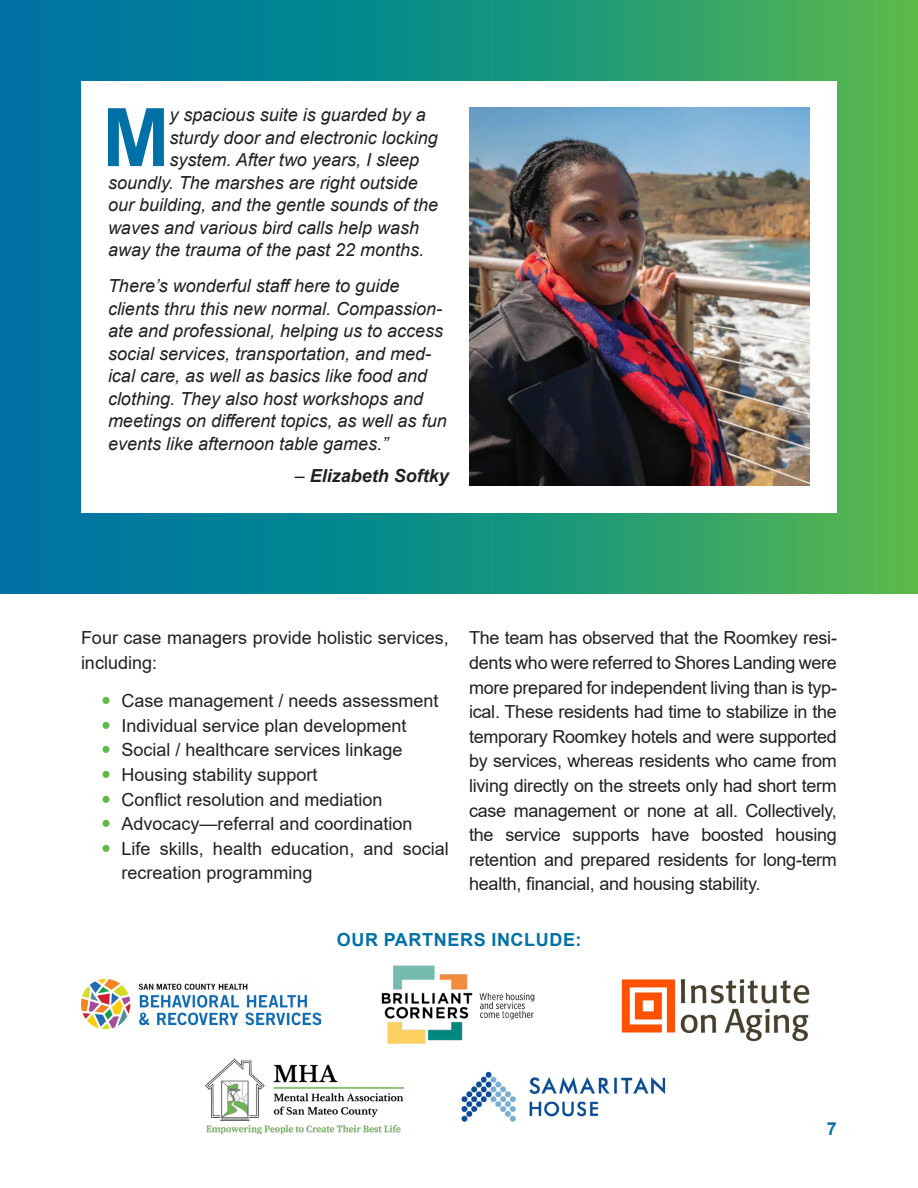
<style>
.page{position:relative;width:918px;height:1188px;background:#fff}
.page>*{position:absolute;margin:0;border:0;box-sizing:border-box;transform-origin:0 0}
.t1{font:700 80.85px "Arial";color:#0071a6}
.Body{font:18px/24.6px "Arial";color:#231f20}
.t2{font:italic 18px/22.5px "Arial";color:#231f20}
.Body-2{font:700 18px "Arial";letter-spacing:.035em;color:#0071a6}
.t3{font:italic 700 18px "Arial";color:#231f20}
.s1{font-weight:400}
</style>
<div class="page">
<svg style="left:0;top:0;width:918px;height:594px;background:#198d83"></svg>
<div style="left:81px;top:81px;width:756px;height:432px;background:#fff"></div>
<img style="left:469px;top:108px;width:341px;height:378px">
<img style="left:81px;top:980px;width:240px;height:49px">
<img style="left:381px;top:965px;width:154px;height:79px">
<img style="left:622px;top:979px;width:187px;height:63px">
<img style="left:205px;top:1060px;width:198px;height:73px">
<img style="left:461px;top:1071px;width:205px;height:51px">
<p class="t1" style="left:102px;top:81px;width:69px">M</p>
<p class="t2" style="left:170px;top:104px;width:258px">y spacious suite is guarded by a</p>
<p class="t2" style="left:170px;top:126px;width:270px">sturdy door and electronic locking</p>
<p class="t2" style="left:170px;top:149px;width:251px">system. After two years, I sleep</p>
<p class="t2" style="left:108px;top:171px;width:311px">soundly. The marshes are right outside</p>
<p class="t2" style="left:108px;top:194px;width:332px">our building, and the gentle sounds of the</p>
<p class="t2" style="left:108px;top:216px;width:313px">waves and various bird calls help wash</p>
<p class="t2" style="left:108px;top:239px;width:318px">away the trauma of the past 22 months.</p>
<p class="t2" style="left:108px;top:275px;width:340px">There’s wonderful staff here to guide clients thru this new normal. Compassion&shy;ate and professional, helping us to access social services, transportation, and med&shy;ical care, as well as basics like food and clothing. They also host workshops and meetings on different topics, as well as fun events like afternoon table games.”</p>
<p class="t3" style="left:295px;top:464px;width:156px"><span class="s1">–</span> Elizabeth Softky</p>
<p class="Body" style="left:81px;top:626px;width:369px">Four case managers provide holistic services, including:</p>
<p class="Body" style="left:122px;top:688px;width:319px">Case management / needs assessment</p>
<p class="Body" style="left:122px;top:713px;width:287px">Individual service plan development</p>
<p class="Body" style="left:122px;top:738px;width:283px">Social / healthcare services linkage</p>
<p class="Body" style="left:122px;top:762px;width:198px">Housing stability support</p>
<p class="Body" style="left:122px;top:787px;width:263px">Conflict resolution and mediation</p>
<p class="Body" style="left:122px;top:811px;width:293px">Advocacy—referral and coordination</p>
<p class="Body" style="left:122px;top:836px;width:329px">Life skills, health education, and social recreation programming</p>
<p class="Body" style="left:469px;top:626px;width:369px;text-align:justify">The team has observed that the Roomkey resi&shy;dents who were referred to Shores Landing were more prepared for independent living than is typ&shy;ical. These residents had time to stabilize in the temporary Roomkey hotels and were supported by services, whereas residents who came from living directly on the streets only had short term case management or none at all. Collectively, the service supports have boosted housing retention and prepared residents for long-term health, financial, and housing stability.</p>
<p class="Body-2" style="left:337px;top:927px;width:246px">OUR PARTNERS INCLUDE:</p>
<p class="Body-2" style="left:827px;top:1116px;width:12px">7</p>
</div>
